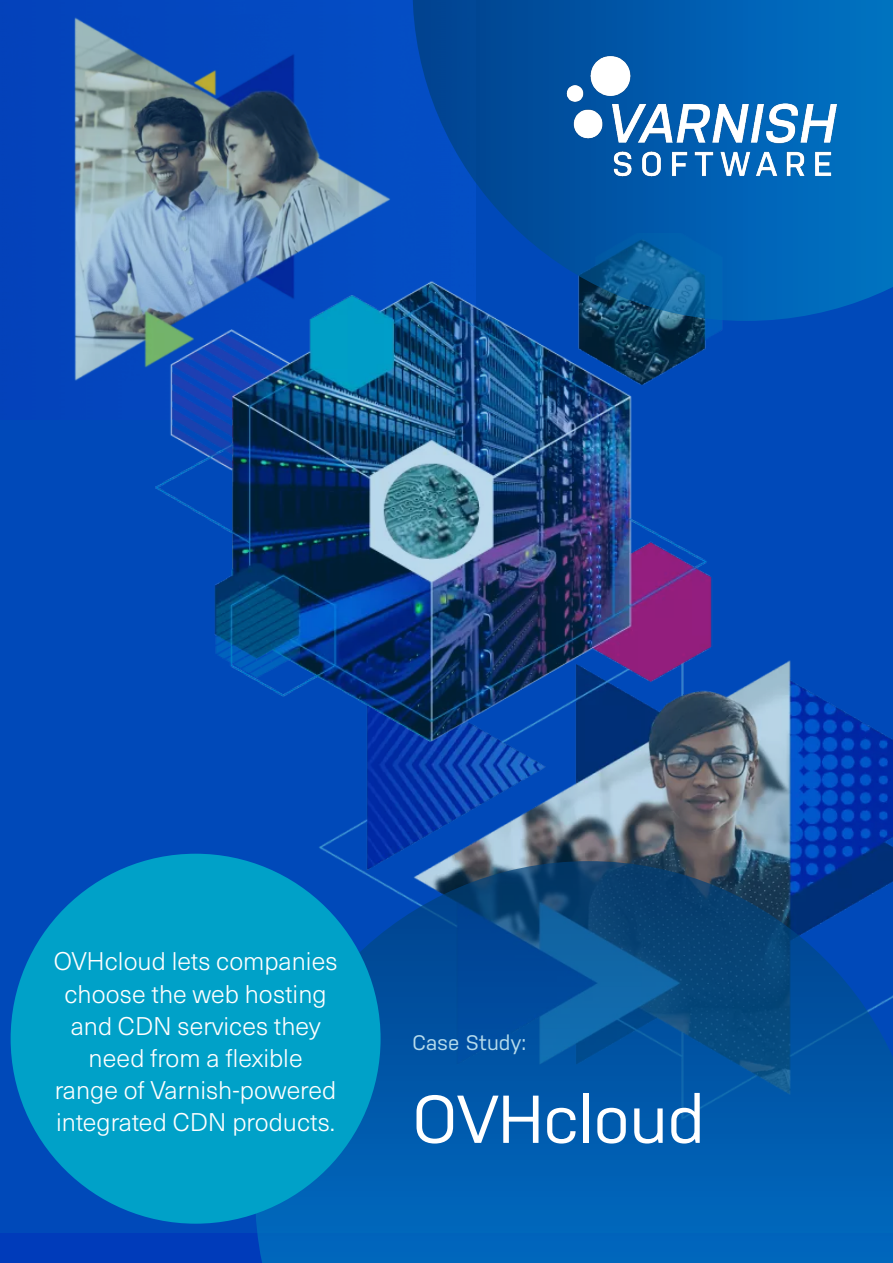
<style>
.page{position:relative;width:893px;height:1263px;background:#fff}
.page>*{position:absolute;margin:0;border:0;box-sizing:border-box;transform-origin:0 0}
.t1{font:67.5px "Nudista";color:#fff}
.t2{font:300 25.05px/32.1px "Neue Haas Unica W1 G";color:#fff;text-align:center}
.t3{font:21px "Nudista";color:#b6dbec}
</style>
<div class="page">
<img style="left:0;top:0;width:893px;height:1233px">
<svg style="left:255px;top:861px;width:638px;height:402px;background:#0355a2"></svg>
<svg style="left:412px;top:0;width:481px;height:321px;background:#0354ab"></svg>
<div style="left:11px;top:854px;width:370px;height:370px;background:#00a1c8;border-radius:50%"></div>
<img style="left:538px;top:0;width:329px;height:234px">
<p class="t2" style="left:54px;top:944px;width:285px">OVHcloud lets companies choose the web hosting and CDN services they need from a flexible<br>range of Varnish-powered integrated CDN products.</p>
<p class="t3" style="left:412px;top:1030px;width:115px">Case Study:</p>
<h1 class="t1" style="left:412px;top:1080px;width:293px">OVHcloud</h1>
</div>
